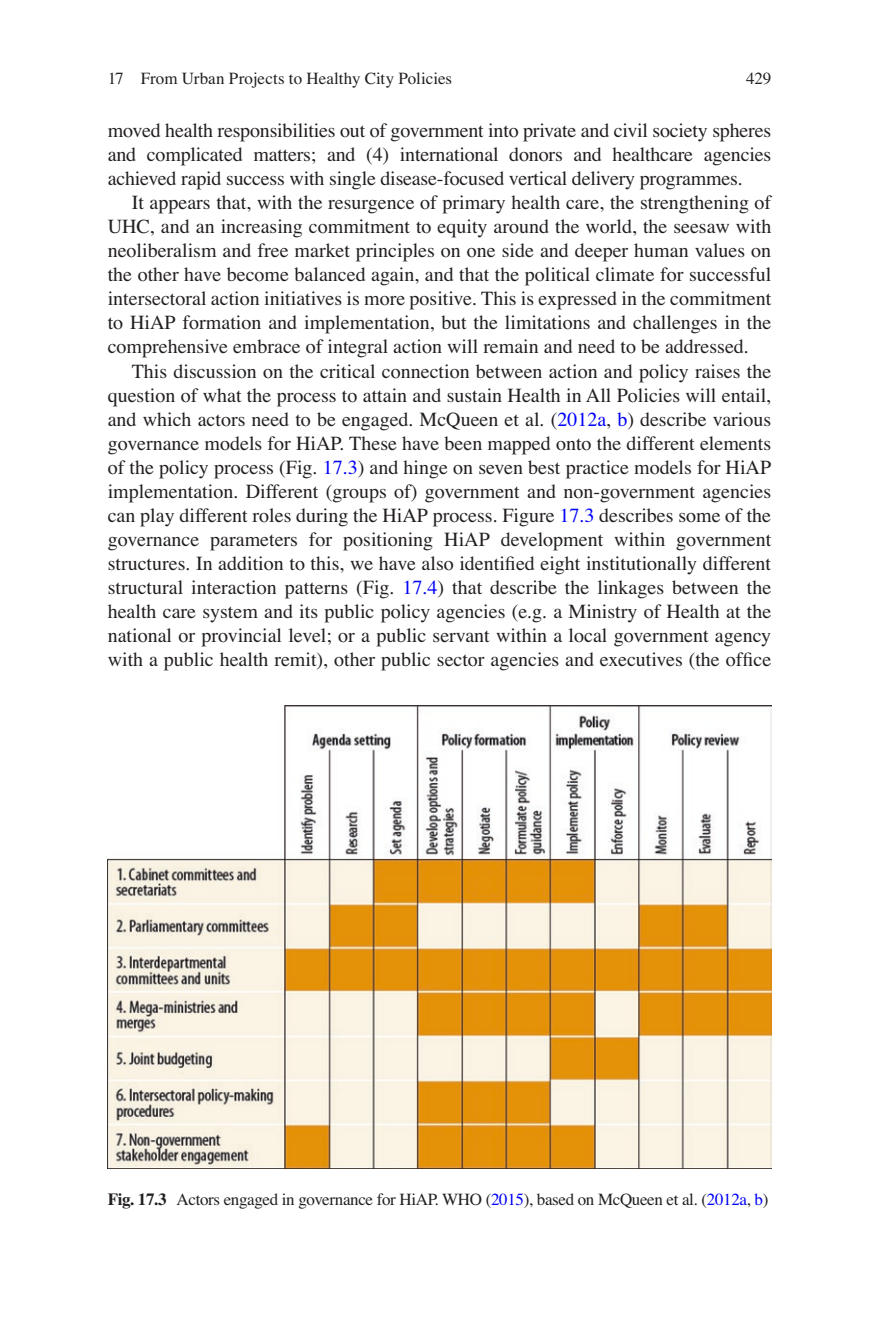
<style>
.page{position:relative;width:879px;height:1333px;background:#fff}
.page>*{position:absolute;margin:0;border:0;box-sizing:border-box;transform-origin:0 0}
.t1{font:20px/24px "Ghdhgy Times";color:#231f20;text-align:justify}
.t2{font:17px "Ghdhgy Times";letter-spacing:-.02em;color:#231f20}
.t3{font:17px "Cjlrxt Times";letter-spacing:.005em;color:#231f20}
.s1{color:#0000fa}
.s2{font-family:"Lvhcvp Times";font-weight:700}
</style>
<div class="page">
<img style="left:108px;top:706px;width:663px;height:462px">
<p class="t3" style="left:108px;top:72px;width:346px">17 From Urban Projects to Healthy City Policies</p>
<p class="t2" style="left:746px;top:72px;width:26px">429</p>
<p class="t1" style="left:108px;top:120px;width:665px">moved health responsibilities out of government into private and civil society spheres and complicated matters; and (4) international donors and healthcare agencies achieved rapid success with single disease-focused vertical delivery programmes.</p>
<p class="t1" style="left:108px;top:192px;width:665px;text-indent:24px">It appears that, with the resurgence of primary health care, the strengthening of UHC, and an increasing commitment to equity around the world, the seesaw with neoliberalism and free market principles on one side and deeper human values on the other have become balanced again, and that the political climate for successful intersectoral action initiatives is more positive. This is expressed in the commitment to HiAP formation and implementation, but the limitations and challenges in the comprehensive embrace of integral action will remain and need to be addressed.</p>
<p class="t1" style="left:108px;top:360px;width:665px;text-indent:24px">This discussion on the critical connection between action and policy raises the question of what the process to attain and sustain Health in All Policies will entail, and which actors need to be engaged. McQueen et al. (<span class="s1">2012a</span>, <span class="s1">b</span>) describe various governance models for HiAP. These have been mapped onto the different elements of the policy process (Fig. <span class="s1">17.3</span>) and hinge on seven best practice models for HiAP implementation. Different (groups of) government and non-government agencies can play different roles during the HiAP process. Figure <span class="s1">17.3</span> describes some of the governance parameters for positioning HiAP development within government structures. In addition to this, we have also identified eight institutionally different structural interaction patterns (Fig. <span class="s1">17.4</span>) that describe the linkages between the health care system and its public policy agencies (e.g. a Ministry of Health at the national or provincial level; or a public servant within a local government agency with a public health remit), other public sector agencies and executives (the office</p>
<p class="t2" style="left:108px;top:1191px;width:662px"><span class="s2">Fig. 17.3</span> Actors engaged in governance for HiAP. WHO (<span class="s1">2015</span>), based on McQueen et al. (<span class="s1">2012a</span>, <span class="s1">b</span>)</p>
</div>
